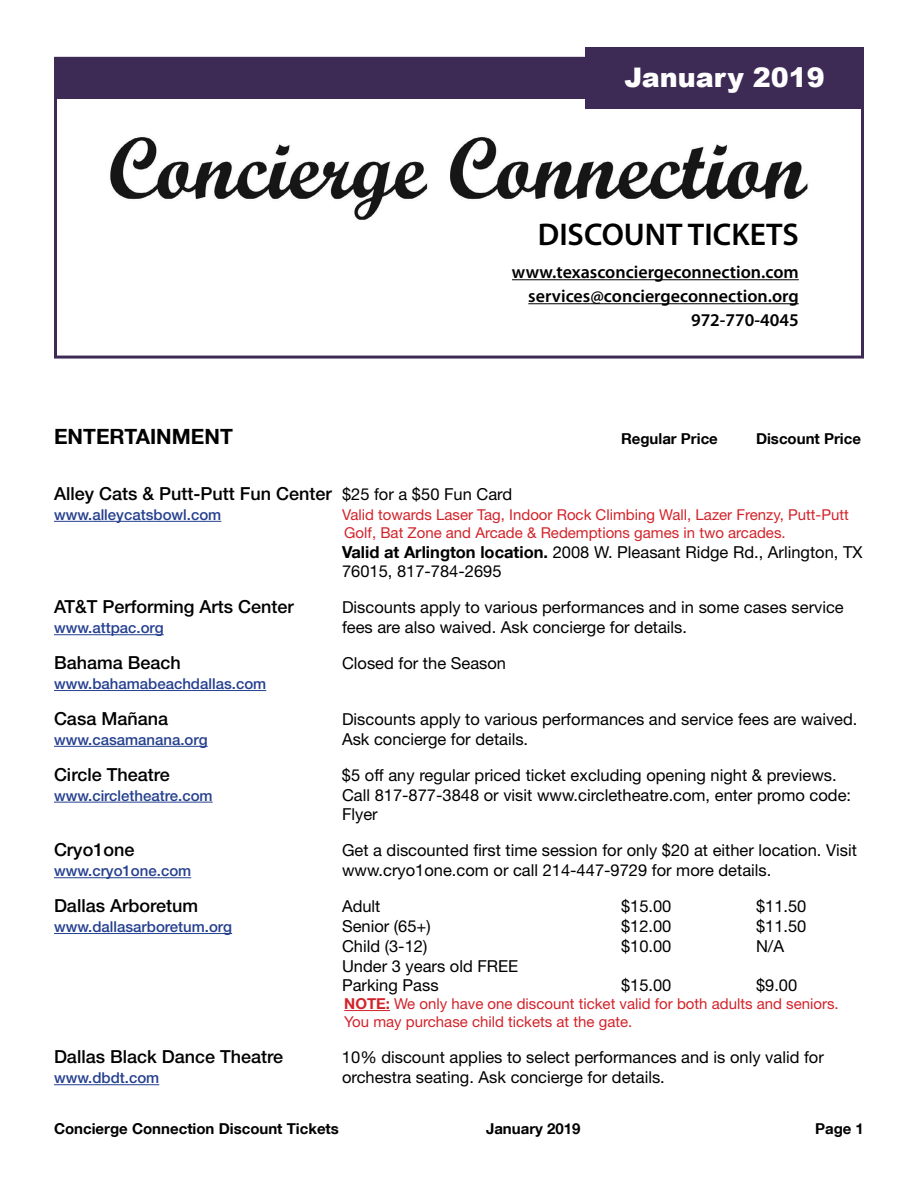
<style>
.page{position:relative;width:918px;height:1188px;background:#fff}
.page>*{position:absolute;margin:0;border:0;box-sizing:border-box;transform-origin:0 0}
.t1{font:600 31.5px "Myriad Pro";color:#000}
.t2{font:900 27px "Arial";color:#fff}
.t3{font:700 21px "Helvetica Neue LT Com";color:#000}
.t4{font:500 18px "Helvetica Neue LT Std";color:#000}
.t5{font:600 18px/24px "Myriad Pro";color:#000;text-align:right}
.t6{font:16.5px/19.8px "Helvetica Neue LT Std";color:#000}
.t7{font:15px/18px "Helvetica Neue LT Std";color:#d2232a}
.t8{font:500 15px "Helvetica Neue LT Std";color:#25408f}
.t9{font:700 15px "Helvetica Neue LT Com";color:#000}
.s1{font-weight:400;font-size:16.5px}
.s2{font-family:"Helvetica Neue LT Com";font-weight:700}
</style>
<div class="page">
<div style="left:54px;top:57px;width:810px;height:302px;background:#fff;border:3px solid #3d2b56"></div>
<div style="left:54px;top:57px;width:810px;height:41px;background:#3d2b56"></div>
<div style="left:585px;top:48px;width:279px;height:61px;background:#3d2b56"></div>
<img style="left:110px;top:136px;width:698px;height:84px">
<hr style="left:54px;top:521px;width:167px;height:1px;background:#25408f">
<hr style="left:54px;top:634px;width:110px;height:1px;background:#25408f">
<hr style="left:54px;top:690px;width:212px;height:1px;background:#25408f">
<hr style="left:54px;top:746px;width:154px;height:1px;background:#25408f">
<hr style="left:54px;top:802px;width:159px;height:1px;background:#25408f">
<hr style="left:54px;top:877px;width:137px;height:1px;background:#25408f">
<hr style="left:54px;top:933px;width:178px;height:1px;background:#25408f">
<hr style="left:344px;top:1010px;width:46px;height:1px;background:#d2232a">
<hr style="left:54px;top:1084px;width:105px;height:1px;background:#25408f">
<hr style="left:512px;top:279px;width:287px;height:1px;background:#000">
<hr style="left:528px;top:303px;width:271px;height:1px;background:#000">
<h2 class="t2" style="left:624px;top:58px;width:202px">January 2019</h2>
<h1 class="t1" style="left:538px;top:214px;width:263px">DISCOUNT TICKETS</h1>
<p class="t5" style="left:512px;top:259px;width:288px">www.texasconciergeconnection.com services@conciergeconnection.org<br>972-770-4045</p>
<p class="t3" style="left:54px;top:423px;width:180px">ENTERTAINMENT</p>
<p class="t9" style="left:621px;top:429px;width:98px">Regular Price</p>
<p class="t9" style="left:756px;top:429px;width:106px">Discount Price</p>
<p class="t4" style="left:54px;top:483px;width:460px">Alley Cats &amp; Putt-Putt Fun Center <span class="s1">$25 for a $50 Fun Card</span></p>
<p class="t8" style="left:54px;top:506px;width:169px">www.alleycatsbowl.com</p>
<p class="t7" style="left:342px;top:505px;width:508px">Valid towards Laser Tag, Indoor Rock Climbing Wall, Lazer Frenzy, Putt-Putt<br>Golf, Bat Zone and Arcade &amp; Redemptions games in two arcades.</p>
<p class="t6" style="left:342px;top:542px;width:522px"><span class="s2">Valid at Arlington location.</span> 2008 W. Pleasant Ridge Rd., Arlington, TX<br>76015, 817-784-2695</p>
<p class="t4" style="left:54px;top:596px;width:241px">AT&amp;T Performing Arts Center</p>
<p class="t6" style="left:342px;top:597px;width:503px">Discounts apply to various performances and in some cases service</p>
<p class="t8" style="left:54px;top:619px;width:111px">www.attpac.org</p>
<p class="t6" style="left:342px;top:617px;width:347px">fees are also waived. Ask concierge for details.</p>
<p class="t4" style="left:54px;top:652px;width:128px">Bahama Beach</p>
<p class="t6" style="left:342px;top:653px;width:166px">Closed for the Season</p>
<p class="t8" style="left:54px;top:675px;width:214px">www.bahamabeachdallas.com</p>
<p class="t4" style="left:54px;top:708px;width:116px">Casa Mañana</p>
<p class="t6" style="left:342px;top:709px;width:517px">Discounts apply to various performances and service fees are waived.</p>
<p class="t8" style="left:54px;top:731px;width:155px">www.casamanana.org</p>
<p class="t6" style="left:342px;top:729px;width:188px">Ask concierge for details.</p>
<p class="t4" style="left:54px;top:764px;width:117px">Circle Theatre</p>
<p class="t6" style="left:342px;top:765px;width:496px">$5 off any regular priced ticket excluding opening night &amp; previews.</p>
<p class="t8" style="left:54px;top:786px;width:160px">www.circletheatre.com</p>
<p class="t6" style="left:342px;top:785px;width:511px">Call 817-877-3848 or visit www.circletheatre.com, enter promo code:<br>Flyer</p>
<p class="t4" style="left:54px;top:839px;width:82px">Cryo1one</p>
<p class="t6" style="left:342px;top:840px;width:516px">Get a discounted first time session for only $20 at either location. Visit</p>
<p class="t8" style="left:54px;top:862px;width:139px">www.cryo1one.com</p>
<p class="t6" style="left:342px;top:860px;width:431px">www.cryo1one.com or call 214-447-9729 for more details.</p>
<p class="t4" style="left:54px;top:895px;width:146px">Dallas Arboretum</p>
<p class="t6" style="left:342px;top:896px;width:40px">Adult</p>
<p class="t6" style="left:621px;top:896px;width:52px">$15.00</p>
<p class="t6" style="left:756px;top:896px;width:52px">$11.50</p>
<p class="t8" style="left:54px;top:918px;width:180px">www.dallasarboretum.org</p>
<p class="t6" style="left:342px;top:916px;width:90px">Senior (65+)</p>
<p class="t6" style="left:621px;top:916px;width:52px">$12.00</p>
<p class="t6" style="left:756px;top:916px;width:52px">$11.50</p>
<p class="t6" style="left:342px;top:936px;width:87px">Child (3-12)</p>
<p class="t6" style="left:621px;top:936px;width:52px">$10.00</p>
<p class="t6" style="left:756px;top:936px;width:30px">N/A</p>
<p class="t6" style="left:342px;top:956px;width:178px">Under 3 years old FREE<br>Parking Pass</p>
<p class="t6" style="left:621px;top:975px;width:52px">$15.00</p>
<p class="t6" style="left:756px;top:975px;width:43px">$9.00</p>
<p class="t7" style="left:344px;top:995px;width:496px"><span class="s2">NOTE:</span> We only have one discount ticket valid for both adults and seniors.<br>You may purchase child tickets at the gate.</p>
<p class="t4" style="left:54px;top:1046px;width:231px">Dallas Black Dance Theatre</p>
<p class="t6" style="left:342px;top:1047px;width:483px">10% discount applies to select performances and is only valid for</p>
<p class="t8" style="left:54px;top:1069px;width:107px">www.dbdt.com</p>
<p class="t6" style="left:342px;top:1067px;width:324px">orchestra seating. Ask concierge for details.</p>
<p class="t9" style="left:54px;top:1119px;width:286px">Concierge Connection Discount Tickets</p>
<p class="t9" style="left:486px;top:1119px;width:96px">January 2019</p>
<p class="t9" style="left:815px;top:1119px;width:50px">Page 1</p>
</div>
